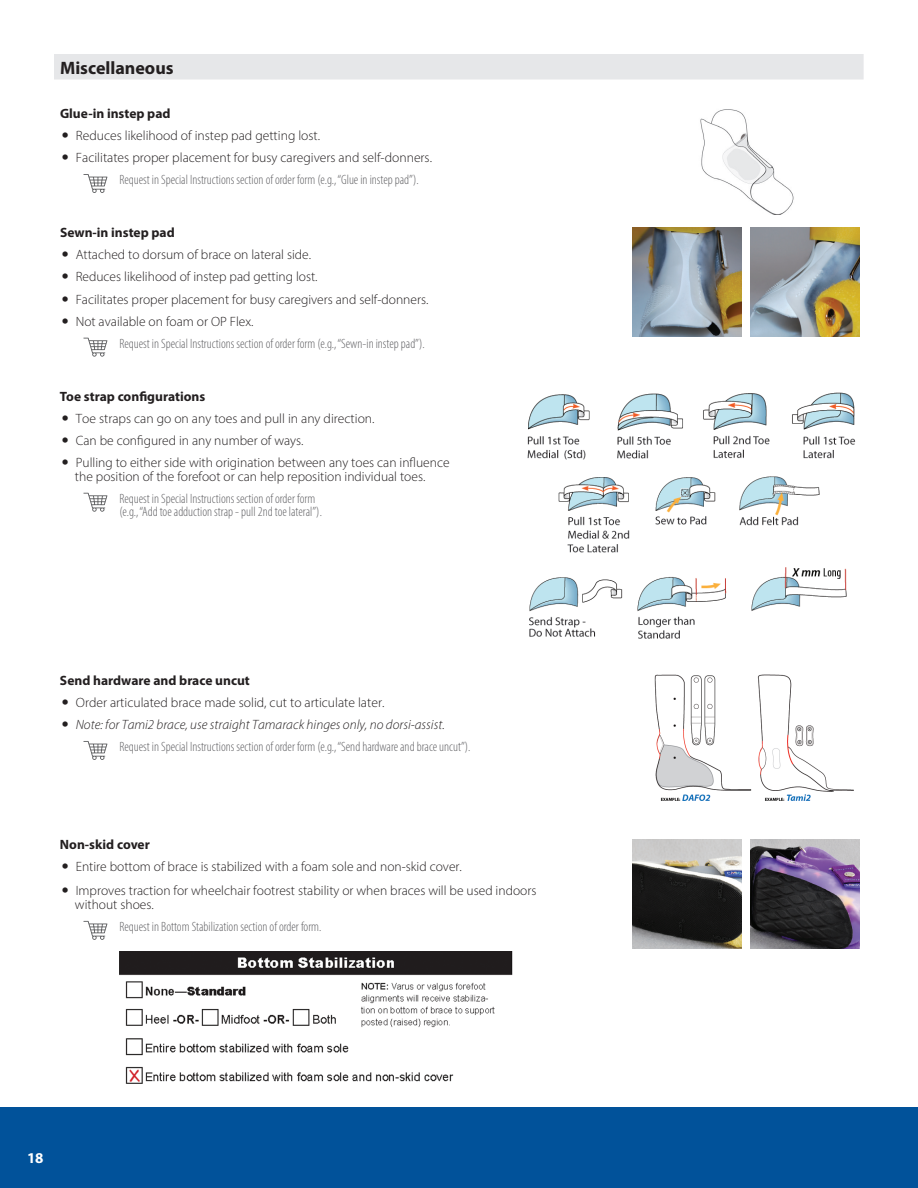
<style>
.page{position:relative;width:918px;height:1188px;background:#fff}
.page>*{position:absolute;margin:0;border:0;box-sizing:border-box;transform-origin:0 0}
.t1{font:21px "Nothing You Could Say";color:#d1232a}
.Header_Text{font:700 18px "Myriad Pro";color:#231f20}
.t2{font:700 15px "Myriad Pro";color:#fff}
.t3{font:300 13.5px/13.5px "Myriad Pro";color:#231f20}
.NEW_how_to_order{font:300 condensed 13.5px/13.5px "Myriad Pro";color:#636366}
.Sub-head_Text{font:700 13.5px "Myriad Pro";color:#231f20}
.t4{font:italic 300 13.5px "Myriad Pro";color:#231f20}
</style>
<div class="page">
<div style="left:0;top:1107px;width:918px;height:81px;background:#01529a"></div>
<div style="left:54px;top:54px;width:810px;height:26px;background:#e6e7e9"></div>
<img style="left:700px;top:109px;width:94px;height:106px">
<svg style="left:83px;top:174px;width:24px;height:19px"></svg>
<img style="left:632px;top:227px;width:110px;height:109px">
<img style="left:750px;top:227px;width:109px;height:109px">
<svg style="left:83px;top:338px;width:24px;height:19px"></svg>
<img style="left:527px;top:392px;width:329px;height:247px">
<svg style="left:83px;top:493px;width:24px;height:19px"></svg>
<img style="left:654px;top:675px;width:200px;height:126px">
<svg style="left:83px;top:741px;width:24px;height:19px"></svg>
<img style="left:632px;top:839px;width:110px;height:110px">
<img style="left:750px;top:839px;width:109px;height:110px">
<svg style="left:83px;top:921px;width:24px;height:19px"></svg>
<img style="left:119px;top:952px;width:394px;height:132px">
<p class="Header_Text" style="left:60px;top:56px;width:115px">Miscellaneous</p>
<p class="Sub-head_Text" style="left:60px;top:104px;width:112px">Glue-in instep pad</p>
<p class="t3" style="left:76px;top:129px;width:246px">Reduces likelihood of instep pad getting lost.</p>
<p class="t3" style="left:76px;top:151px;width:358px">Facilitates proper placement for busy caregivers and self-donners.</p>
<p class="NEW_how_to_order" style="left:119px;top:173px;width:301px">Request in Special Instructions section of order form (e.g., “Glue in instep pad”).</p>
<p class="Sub-head_Text" style="left:60px;top:224px;width:116px">Sewn-in instep pad</p>
<p class="t3" style="left:76px;top:248px;width:237px">Attached to dorsum of brace on lateral side.</p>
<p class="t3" style="left:76px;top:270px;width:243px">Reduces likelihood of instep pad getting lost.</p>
<p class="t3" style="left:76px;top:292px;width:354px">Facilitates proper placement for busy caregivers and self-donners.</p>
<p class="t3" style="left:76px;top:314px;width:179px">Not available on foam or OP Flex.</p>
<p class="NEW_how_to_order" style="left:119px;top:337px;width:307px">Request in Special Instructions section of order form (e.g., “Sewn-in instep pad”).</p>
<p class="Sub-head_Text" style="left:60px;top:388px;width:147px">Toe strap configurations</p>
<p class="t3" style="left:76px;top:412px;width:300px">Toe straps can go on any toes and pull in any direction.</p>
<p class="t3" style="left:76px;top:434px;width:229px">Can be configured in any number of ways.</p>
<p class="t3" style="left:75px;top:456px;width:376px">Pulling to either side with origination between any toes can influence the position of the forefoot or can help reposition individual toes.</p>
<p class="NEW_how_to_order" style="left:119px;top:492px;width:204px">Request in Special Instructions section of order form (e.g., “Add toe adduction strap - pull 2nd toe lateral”).</p>
<p class="Sub-head_Text" style="left:60px;top:671px;width:191px">Send hardware and brace uncut</p>
<p class="t3" style="left:76px;top:695px;width:310px">Order articulated brace made solid, cut to articulate later.</p>
<p class="t4" style="left:76px;top:716px;width:371px">Note: for Tami2 brace, use straight Tamarack hinges only, no dorsi-assist.</p>
<p class="NEW_how_to_order" style="left:119px;top:740px;width:353px">Request in Special Instructions section of order form (e.g., “Send hardware and brace uncut”).</p>
<p class="Sub-head_Text" style="left:60px;top:836px;width:91px">Non-skid cover</p>
<p class="t3" style="left:76px;top:860px;width:388px">Entire bottom of brace is stabilized with a foam sole and non-skid cover.</p>
<p class="t3" style="left:75px;top:884px;width:463px">Improves traction for wheelchair footrest stability or when braces will be used indoors without shoes.</p>
<p class="NEW_how_to_order" style="left:119px;top:920px;width:204px">Request in Bottom Stabilization section of order form.</p>
<p class="t2" style="left:27px;top:1148px;width:18px">18</p>
<p class="t1" style="left:129px;top:1056px;width:13px">x</p>
</div>
